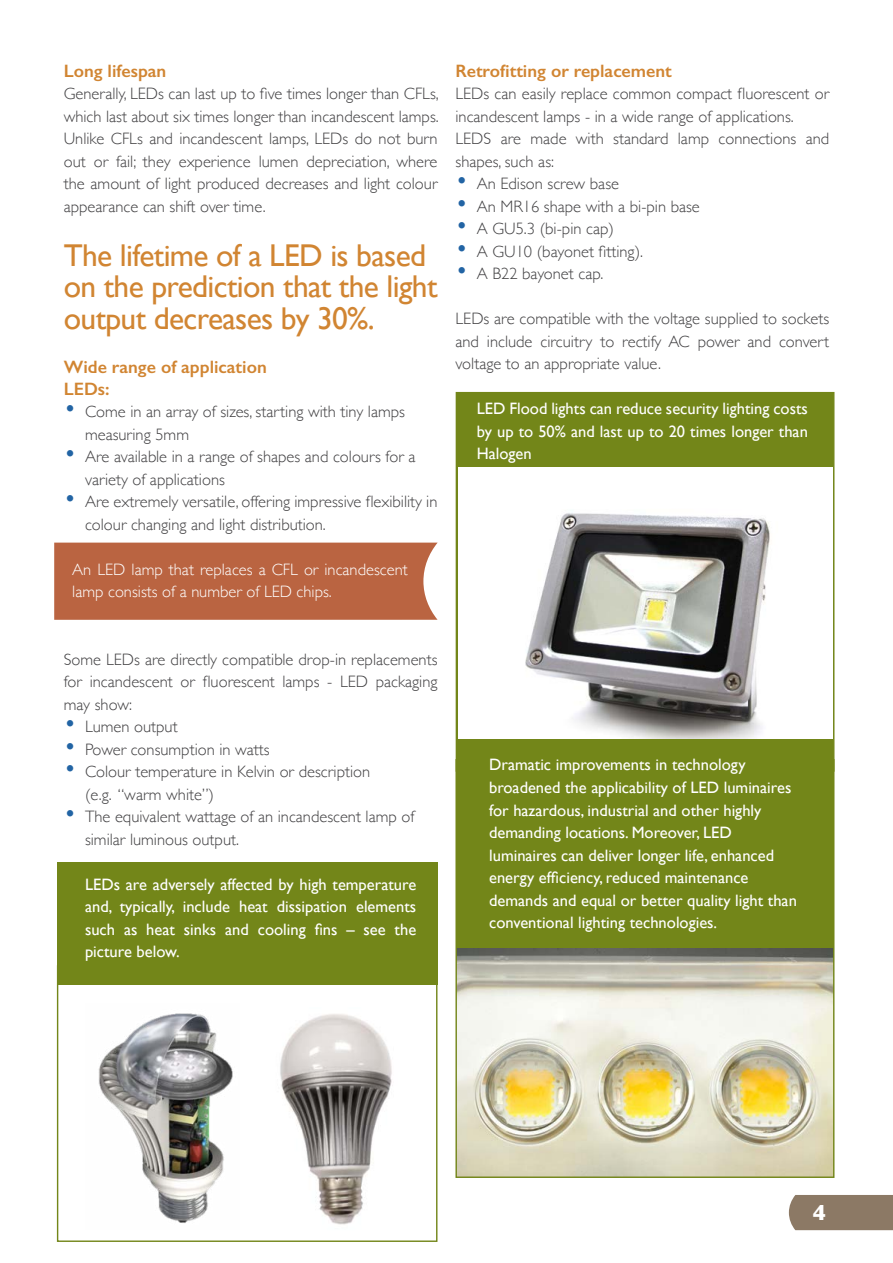
<style>
.page{position:relative;width:893px;height:1263px;background:#fff}
.page>*{position:absolute;margin:0;border:0;box-sizing:border-box;transform-origin:0 0}
.t1{font:31.5px/31.5px "Gill Sans";letter-spacing:-.02em;color:#d18532}
.t2{font:700 22.35px "Gill Sans";color:#fff}
.t3{font:600 18px/21.8px "Gill Sans";color:#d18532}
.t4{font:300 16.5px/22.5px "Gill Sans";color:#414042}
.t5{font:16.5px/22.5px "Gill Sans";color:#fff;text-align:justify}
.t6{font:300 16.5px/22.5px "Gill Sans";color:#fff}
.s1{font-size:25.5px;color:#2264a4}
</style>
<div class="page">
<div style="left:57px;top:862px;width:381px;height:122px;background:#738619"></div>
<div style="left:54px;top:543px;width:384px;height:77px;background:#ba6441"></div>
<div style="left:789px;top:1195px;width:104px;height:35px;background:#8c7965"></div>
<div style="left:456px;top:760px;width:378px;height:417px;background:#738619"></div>
<img style="left:457px;top:949px;width:375px;height:227px">
<div style="left:57px;top:965px;width:380px;height:277px;border:1px solid #738619"></div>
<div style="left:456px;top:392px;width:378px;height:380px;background:#738619"></div>
<img style="left:98px;top:1013px;width:135px;height:210px">
<img style="left:280px;top:1014px;width:112px;height:211px">
<img style="left:458px;top:468px;width:375px;height:270px">
<p class="t3" style="left:64px;top:60px;width:104px">Long lifespan</p>
<p class="t4" style="left:64px;top:82px;width:377px;text-align:justify">Generally, LEDs can last up to five times longer than CFLs, which last about six times longer than incandescent lamps.<br>Unlike CFLs and incandescent lamps, LEDs do not burn out or fail; they experience lumen depreciation, where the amount of light produced decreases and light colour appearance can shift over time.</p>
<h1 class="t1" style="left:64px;top:239px;width:375px">The lifetime of a LED is based on the prediction that the light output decreases by 30%.</h1>
<p class="t3" style="left:64px;top:356px;width:205px">Wide range of application<br>LEDs:</p>
<p class="t4" style="left:85px;top:400px;width:321px;text-indent:-21px"><span class="s1">•</span> Come in an array of sizes, starting with tiny lamps measuring 5mm</p>
<p class="t4" style="left:85px;top:445px;width:332px;text-indent:-21px"><span class="s1">•</span> Are available in a range of shapes and colours for a variety of applications</p>
<p class="t4" style="left:85px;top:490px;width:354px;text-indent:-21px"><span class="s1">•</span> Are extremely versatile, offering impressive flexibility in colour changing and light distribution.</p>
<p class="t6" style="left:72px;top:557px;width:337px">An LED lamp that replaces a CFL or incandescent lamp consists of a number of LED chips.</p>
<p class="t3" style="left:455px;top:60px;width:218px">Retrofitting or replacement</p>
<p class="t4" style="left:455px;top:82px;width:375px">LEDs can easily replace common compact fluorescent or incandescent lamps - in a wide range of applications.<br>LEDS are made with standard lamp connections and shapes, such as:</p>
<p class="t4" style="left:455px;top:172px;width:165px"><span class="s1">•</span> An Edison screw base</p>
<p class="t4" style="left:455px;top:194px;width:246px"><span class="s1">•</span> An MR16 shape with a bi-pin base</p>
<p class="t4" style="left:455px;top:217px;width:160px"><span class="s1">•</span> A GU5.3 (bi-pin cap)</p>
<p class="t4" style="left:455px;top:239px;width:189px"><span class="s1">•</span> A GU10 (bayonet fitting).</p>
<p class="t4" style="left:455px;top:262px;width:149px"><span class="s1">•</span> A B22 bayonet cap.</p>
<p class="t4" style="left:455px;top:307px;width:375px;text-align:justify">LEDs are compatible with the voltage supplied to sockets and include circuitry to rectify AC power and convert voltage to an appropriate value.</p>
<p class="t5" style="left:477px;top:397px;width:333px">LED Flood lights can reduce security lighting costs by up to 50% and last up to 20 times longer than Halogen</p>
<p class="t4" style="left:64px;top:647px;width:375px;text-align:justify">Some LEDs are directly compatible drop-in replacements for incandescent or fluorescent lamps - LED packaging may show:</p>
<p class="t4" style="left:64px;top:715px;width:115px"><span class="s1">•</span> Lumen output</p>
<p class="t4" style="left:64px;top:737px;width:207px"><span class="s1">•</span> Power consumption in watts</p>
<p class="t4" style="left:85px;top:760px;width:287px;text-indent:-21px"><span class="s1">•</span> Colour temperature in Kelvin or description (e.g. “warm white”)</p>
<p class="t4" style="left:85px;top:805px;width:331px;text-indent:-21px"><span class="s1">•</span> The equivalent wattage of an incandescent lamp of similar luminous output.</p>
<p class="t5" style="left:85px;top:873px;width:333px">LEDs are adversely affected by high temperature and, typically, include heat dissipation elements such as heat sinks and cooling fins – see the picture below.</p>
<p class="t5" style="left:489px;top:753px;width:309px;text-align:left">Dramatic improvements in technology broadened the applicability of LED luminaires for hazardous, industrial and other highly demanding locations. Moreover, LED luminaires can deliver longer life, enhanced energy efficiency, reduced maintenance demands and equal or better quality light than conventional lighting technologies.</p>
<h2 class="t2" style="left:813px;top:1199px;width:15px">4</h2>
</div>
